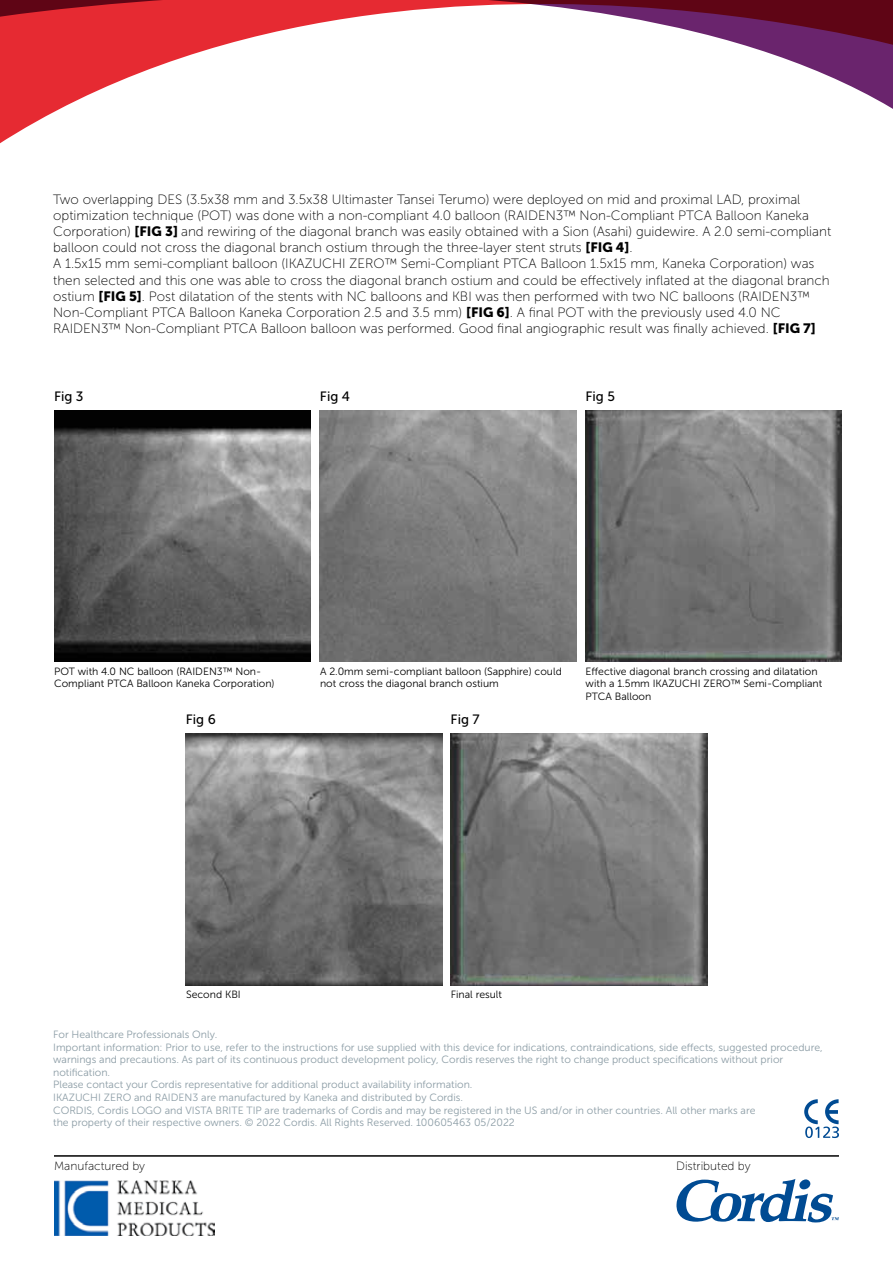
<style>
.page{position:relative;width:893px;height:1263px;background:#fff}
.page>*{position:absolute;margin:0;border:0;box-sizing:border-box;transform-origin:0 0}
.t1{font:13.5px/16.2px "Museo Sans 100";color:#000}
.t2{font:13.5px "Museo Sans 500";color:#000}
.t3{font:12px "Museo Sans 100";color:#000}
.t4{font:10.5px/12.6px "Museo Sans 300";color:#8b9ca5}
.t5{font:10.5px/12.6px "Museo Sans 300";color:#000}
.s1{font-family:"Museo Sans 900"}
</style>
<div class="page">
<img style="left:54px;top:1181px;width:160px;height:54px">
<svg style="left:0;top:0;width:893px;height:138px"></svg>
<hr style="left:54px;top:1155px;width:785px;height:2px;background:#000">
<svg style="left:676px;top:1179px;width:163px;height:43px"></svg>
<img style="left:186px;top:734px;width:256px;height:251px">
<img style="left:451px;top:734px;width:256px;height:251px">
<img style="left:585px;top:411px;width:257px;height:251px">
<img style="left:54px;top:411px;width:256px;height:251px">
<img style="left:320px;top:411px;width:256px;height:251px">
<svg style="left:804px;top:1099px;width:35px;height:39px"></svg>
<p class="t1" style="left:53px;top:191px;width:780px">Two overlapping DES (3.5x38 mm and 3.5x38 Ultimaster Tansei Terumo) were deployed on mid and proximal LAD, proximal optimization technique (POT) was done with a non-compliant 4.0 balloon (RAIDEN3™ Non-Compliant PTCA Balloon Kaneka Corporation) <span class="s1">[FIG 3]</span> and rewiring of the diagonal branch was easily obtained with a Sion (Asahi) guidewire. A 2.0 semi-compliant balloon could not cross the diagonal branch ostium through the three-layer stent struts <span class="s1">[FIG 4]</span>.<br>A 1.5x15 mm semi-compliant balloon (IKAZUCHI ZERO™ Semi-Compliant PTCA Balloon 1.5x15 mm, Kaneka Corporation) was then selected and this one was able to cross the diagonal branch ostium and could be effectively inflated at the diagonal branch ostium <span class="s1">[FIG 5]</span>. Post dilatation of the stents with NC balloons and KBI was then performed with two NC balloons (RAIDEN3™ Non-Compliant PTCA Balloon Kaneka Corporation 2.5 and 3.5 mm) <span class="s1">[FIG 6]</span>. A final POT with the previously used 4.0 NC RAIDEN3™ Non-Compliant PTCA Balloon balloon was performed. Good final angiographic result was finally achieved. <span class="s1">[FIG 7]</span></p>
<p class="t2" style="left:54px;top:388px;width:31px">Fig 3</p>
<p class="t2" style="left:320px;top:388px;width:32px">Fig 4</p>
<p class="t2" style="left:585px;top:388px;width:31px">Fig 5</p>
<p class="t5" style="left:54px;top:665px;width:222px">POT with 4.0 NC balloon (RAIDEN3™ Non-<br>Compliant PTCA Balloon Kaneka Corporation)</p>
<p class="t2" style="left:186px;top:712px;width:31px">Fig 6</p>
<p class="t5" style="left:320px;top:665px;width:243px">A 2.0mm semi-compliant balloon (Sapphire) could not cross the diagonal branch ostium</p>
<p class="t2" style="left:451px;top:712px;width:31px">Fig 7</p>
<p class="t5" style="left:586px;top:665px;width:238px">Effective diagonal branch crossing and dilatation with a 1.5mm IKAZUCHI ZERO™ Semi-Compliant<br>PTCA Balloon</p>
<p class="t5" style="left:186px;top:988px;width:56px">Second KBI</p>
<p class="t5" style="left:451px;top:988px;width:53px">Final result</p>
<p class="t4" style="left:53px;top:1028px;width:771px">For Healthcare Professionals Only.<br>Important information: Prior to use, refer to the instructions for use supplied with this device for indications, contraindications, side effects, suggested procedure, warnings and precautions. As part of its continuous product development policy, Cordis reserves the right to change product specifications without prior notification.<br>Please contact your Cordis representative for additional product availability information.<br>IKAZUCHI ZERO and RAIDEN3 are manufactured by Kaneka and distributed by Cordis.<br>CORDIS, Cordis LOGO and VISTA BRITE TIP are trademarks of Cordis and may be registered in the US and/or in other countries. All other marks are<br>the property of their respective owners. © 2022 Cordis. All Rights Reserved. 100605463 05/2022</p>
<p class="t3" style="left:54px;top:1159px;width:93px">Manufactured by</p>
<p class="t3" style="left:676px;top:1159px;width:76px">Distributed by</p>
</div>
